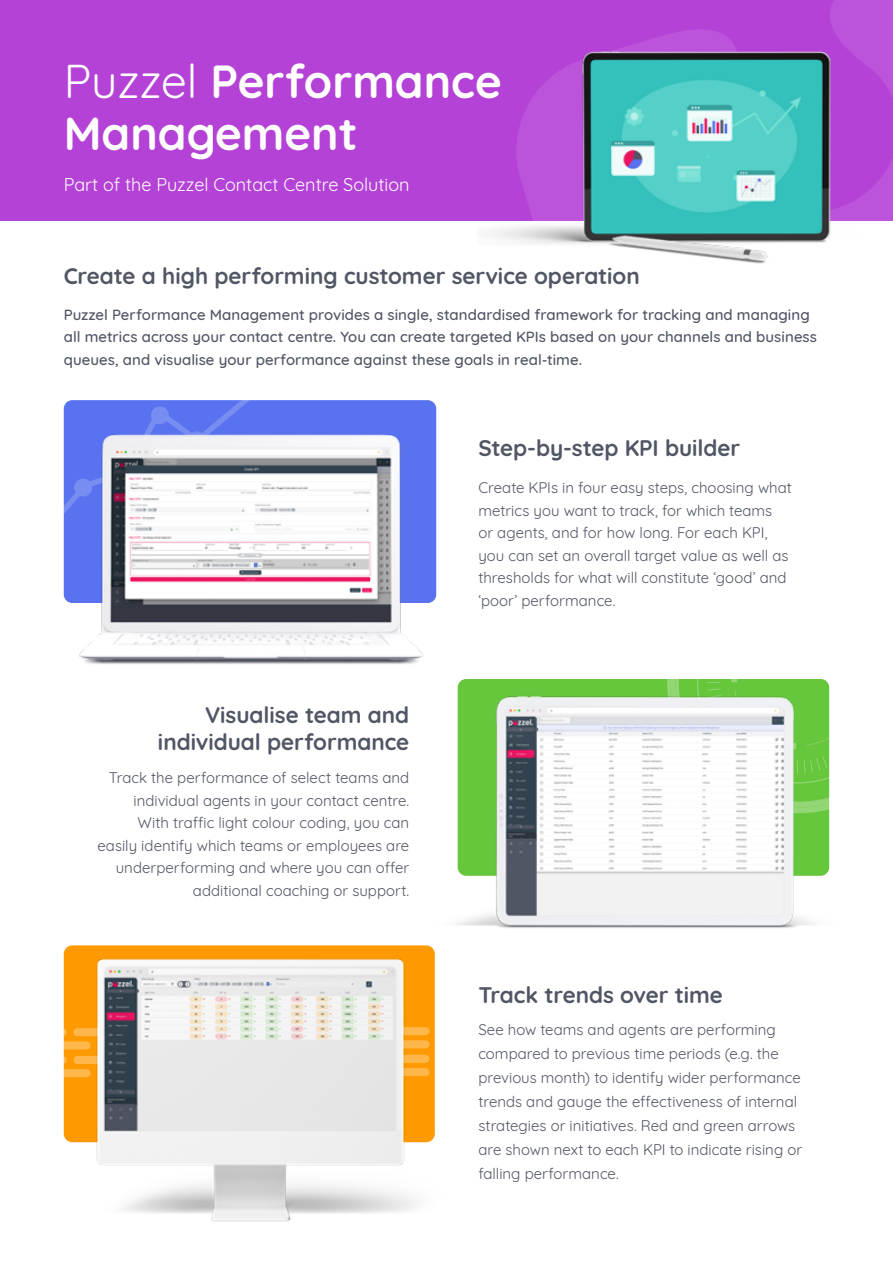
<style>
.page{position:relative;width:893px;height:1263px;background:#fff}
.page>*{position:absolute;margin:0;border:0;box-sizing:border-box;transform-origin:0 0}
.t1{font:700 46.2px/51.6px "Quicksand";color:#fff}
.t2{font:700 22.5px/27px "Quicksand";color:#515665;text-align:right}
.t3{font:18px "Quicksand";color:#fff}
.t4{font:15px/22.5px "Quicksand";color:#515665}
.t5{font:500 15px/22.5px "Quicksand";letter-spacing:.005em;color:#515665}
.s1{font-weight:400}
</style>
<div class="page">
<svg style="left:667px;top:679px;width:162px;height:5px"></svg>
<div style="left:0;top:0;width:893px;height:221px;background:#b442d6"></div>
<img style="left:457px;top:684px;width:373px;height:244px">
<img style="left:487px;top:0;width:406px;height:264px">
<img style="left:63px;top:400px;width:447px;height:292px">
<img style="left:63px;top:848px;width:521px;height:374px">
<h1 class="t1" style="left:64px;top:52px;width:440px"><span class="s1">Puzzel</span> Performance<br>Management</h1>
<p class="t3" style="left:64px;top:171px;width:347px">Part of the Puzzel Contact Centre Solution</p>
<h2 class="t2" style="left:64px;top:261px;width:577px">Create a high performing customer service operation</h2>
<p class="t5" style="left:64px;top:302px;width:755px">Puzzel Performance Management provides a single, standardised framework for tracking and managing all metrics across your contact centre. You can create targeted KPIs based on your channels and business queues, and visualise your performance against these goals in real-time.</p>
<h2 class="t2" style="left:478px;top:433px;width:263px">Step-by-step KPI builder</h2>
<h2 class="t2" style="left:158px;top:700px;width:253px">Visualise team and individual performance</h2>
<p class="t4" style="left:97px;top:765px;width:313px;text-align:right">Track the performance of select teams and individual agents in your contact centre.<br>With traffic light colour coding, you can easily identify which teams or employees are underperforming and where you can offer additional coaching or support.</p>
<p class="t4" style="left:478px;top:475px;width:315px">Create KPIs in four easy steps, choosing what metrics you want to track, for which teams<br>or agents, and for how long. For each KPI, you can set an overall target value as well as thresholds for what will constitute ‘good’ and ‘poor’ performance.</p>
<h2 class="t2" style="left:478px;top:979px;width:246px">Track trends over time</h2>
<p class="t4" style="left:478px;top:1016px;width:325px;line-height:24px">See how teams and agents are performing compared to previous time periods (e.g. the previous month) to identify wider performance trends and gauge the effectiveness of internal strategies or initiatives. Red and green arrows are shown next to each KPI to indicate rising or falling performance.</p>
</div>
